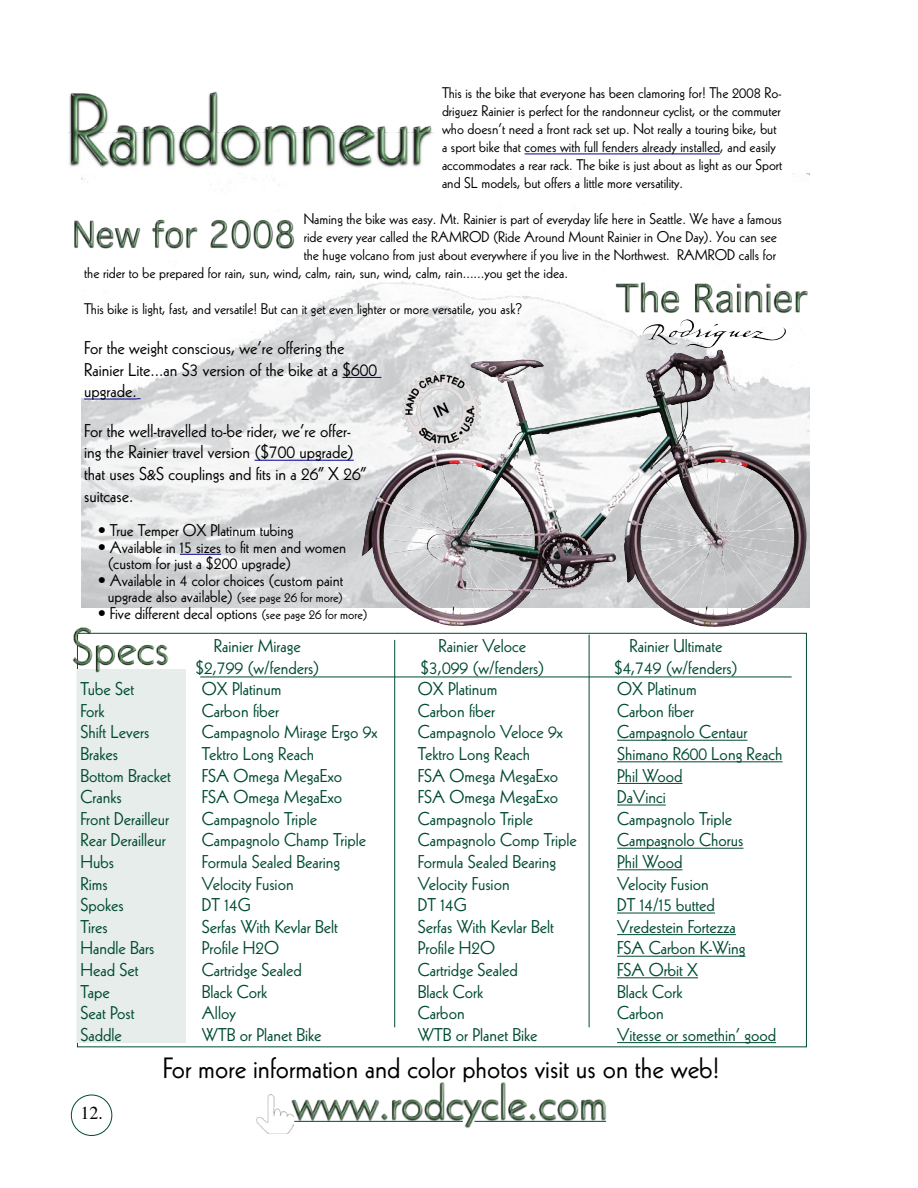
<style>
.page{position:relative;width:918px;height:1188px;background:#fff}
.page>*{position:absolute;margin:0;border:0;box-sizing:border-box;transform-origin:0 0}
.t1{font:28.5px "Kabel LT Std";color:#000}
.t2{font:18px "Kabel LT Std";color:#004b30}
.t3{font:18px/21.6px "Kabel LT Std";color:#000}
.t4{font:18px "Times";color:#000}
.t5{font:16.5px/16.5px "Kabel LT Std";color:#000}
.t6{font:15px/18px "Kabel LT Std";color:#000}
.s1{font-size:13.5px}
</style>
<div class="page">
<div style="left:71px;top:1095px;width:41px;height:41px;border:1px solid #004b30;border-radius:50%"></div>
<img style="left:81px;top:174px;width:729px;height:434px">
<hr style="left:525px;top:154px;width:195px;height:1px;background:#000093">
<hr style="left:342px;top:377px;width:39px;height:1px;background:#000093">
<hr style="left:84px;top:399px;width:53px;height:1px;background:#000093">
<hr style="left:255px;top:460px;width:99px;height:1px;background:#000093">
<hr style="left:180px;top:554px;width:41px;height:1px;background:#000093">
<img style="left:684px;top:366px;width:52px;height:83px">
<div style="left:77px;top:669px;width:108px;height:373px;background:#e6edea"></div>
<hr style="left:617px;top:740px;width:130px;height:1px;background:#004b30">
<hr style="left:617px;top:761px;width:166px;height:1px;background:#004b30">
<hr style="left:617px;top:783px;width:65px;height:1px;background:#004b30">
<hr style="left:617px;top:805px;width:49px;height:1px;background:#004b30">
<hr style="left:617px;top:848px;width:126px;height:1px;background:#004b30">
<hr style="left:617px;top:869px;width:65px;height:1px;background:#004b30">
<hr style="left:617px;top:913px;width:98px;height:1px;background:#004b30">
<hr style="left:617px;top:934px;width:119px;height:1px;background:#004b30">
<hr style="left:617px;top:956px;width:128px;height:1px;background:#004b30">
<hr style="left:617px;top:977px;width:81px;height:1px;background:#004b30">
<hr style="left:617px;top:1042px;width:159px;height:1px;background:#004b30">
<img style="left:402px;top:371px;width:78px;height:78px">
<img style="left:293px;top:1082px;width:313px;height:46px">
<hr style="left:294px;top:1121px;width:169px;height:1px;background:#004b30">
<hr style="left:474px;top:1121px;width:132px;height:1px;background:#004b30">
<img style="left:256px;top:1095px;width:37px;height:39px">
<img style="left:73px;top:627px;width:95px;height:45px">
<hr style="left:394px;top:640px;width:1px;height:387px;background:#004b30">
<hr style="left:589px;top:634px;width:1px;height:393px;background:#004b30">
<hr style="left:200px;top:677px;width:592px;height:1px;background:#004b30">
<img style="left:74px;top:217px;width:223px;height:33px">
<img style="left:615px;top:280px;width:195px;height:35px">
<img style="left:708px;top:331px;width:21px;height:5px">
<img style="left:68px;top:91px;width:365px;height:77px">
<p class="t6" style="left:442px;top:84px;width:342px">This is the bike that everyone has been clamoring for! The 2008 Ro&shy;driguez Rainier is perfect for the randonneur cyclist, or the commuter who doesn’t need a front rack set up. Not really a touring bike, but a sport bike that comes with full fenders already installed, and easily accommodates a rear rack. The bike is just about as light as our Sport and SL models, but offers a little more versatility.</p>
<p class="t6" style="left:304px;top:210px;width:480px">Naming the bike was easy. Mt. Rainier is part of everyday life here in Seattle. We have a famous</p>
<p class="t6" style="left:304px;top:228px;width:475px">ride every year called the RAMROD (Ride Around Mount Rainier in One Day). You can see</p>
<p class="t6" style="left:304px;top:246px;width:474px">the huge volcano from just about everywhere if you live in the Northwest. RAMROD calls for</p>
<p class="t6" style="left:84px;top:264px;width:485px">the rider to be prepared for rain, sun, wind, calm, rain, sun, wind, calm, rain......you get the idea.</p>
<p class="t6" style="left:84px;top:300px;width:439px">This bike is light, fast, and versatile! But can it get even lighter or more versatile, you ask?</p>
<p class="t3" style="left:84px;top:337px;width:294px">For the weight conscious, we’re offering the<br>Rainier Lite...an S3 version of the bike at a $600 upgrade.</p>
<p class="t3" style="left:84px;top:420px;width:283px">For the well-travelled to-be rider, we’re offer&shy;ing the Rainier travel version ($700 upgrade) that uses S&amp;S couplings and fits in a 26” X 26” suitcase.</p>
<p class="t5" style="left:98px;top:522px;width:197px">• True Temper OX Platinum tubing</p>
<p class="t5" style="left:108px;top:539px;width:240px;text-indent:-10px">• Available in 15 sizes to fit men and women (custom for just a $200 upgrade)</p>
<p class="t5" style="left:98px;top:572px;width:247px;text-align:right">• Available in 4 color choices (custom paint upgrade also available) <span class="s1">(see page 26 for more)</span></p>
<p class="t5" style="left:98px;top:605px;width:271px">• Five different decal options <span class="s1">(see page 26 for more)</span></p>
<p class="t2" style="left:214px;top:635px;width:89px">Rainier Mirage</p>
<p class="t2" style="left:439px;top:635px;width:89px">Rainier Veloce</p>
<p class="t2" style="left:629px;top:635px;width:95px">Rainier Ultimate</p>
<p class="t2" style="left:196px;top:657px;width:125px">$2,799 (w/fenders)</p>
<p class="t2" style="left:421px;top:657px;width:125px">$3,099 (w/fenders)</p>
<p class="t2" style="left:614px;top:657px;width:125px">$4,749 (w/fenders)</p>
<p class="t2" style="left:80px;top:678px;width:55px">Tube Set</p>
<p class="t2" style="left:202px;top:678px;width:81px">OX Platinum</p>
<p class="t2" style="left:418px;top:678px;width:81px">OX Platinum</p>
<p class="t2" style="left:617px;top:678px;width:81px">OX Platinum</p>
<p class="t2" style="left:80px;top:700px;width:26px">Fork</p>
<p class="t2" style="left:202px;top:700px;width:79px">Carbon fiber</p>
<p class="t2" style="left:418px;top:700px;width:79px">Carbon fiber</p>
<p class="t2" style="left:617px;top:700px;width:79px">Carbon fiber</p>
<p class="t2" style="left:80px;top:722px;width:70px">Shift Levers</p>
<p class="t2" style="left:202px;top:722px;width:177px">Campagnolo Mirage Ergo 9x</p>
<p class="t2" style="left:418px;top:722px;width:146px">Campagnolo Veloce 9x</p>
<p class="t2" style="left:617px;top:722px;width:132px">Campagnolo Centaur</p>
<p class="t2" style="left:80px;top:743px;width:39px">Brakes</p>
<p class="t2" style="left:202px;top:743px;width:114px">Tektro Long Reach</p>
<p class="t2" style="left:418px;top:743px;width:114px">Tektro Long Reach</p>
<p class="t2" style="left:617px;top:743px;width:167px">Shimano R600 Long Reach</p>
<p class="t2" style="left:80px;top:765px;width:92px">Bottom Bracket</p>
<p class="t2" style="left:202px;top:765px;width:142px">FSA Omega MegaExo</p>
<p class="t2" style="left:418px;top:765px;width:142px">FSA Omega MegaExo</p>
<p class="t2" style="left:617px;top:765px;width:67px">Phil Wood</p>
<p class="t2" style="left:80px;top:786px;width:43px">Cranks</p>
<p class="t2" style="left:202px;top:786px;width:142px">FSA Omega MegaExo</p>
<p class="t2" style="left:418px;top:786px;width:142px">FSA Omega MegaExo</p>
<p class="t2" style="left:617px;top:786px;width:50px">DaVinci</p>
<p class="t2" style="left:80px;top:808px;width:90px">Front Derailleur</p>
<p class="t2" style="left:202px;top:808px;width:117px">Campagnolo Triple</p>
<p class="t2" style="left:418px;top:808px;width:117px">Campagnolo Triple</p>
<p class="t2" style="left:617px;top:808px;width:117px">Campagnolo Triple</p>
<p class="t2" style="left:80px;top:830px;width:87px">Rear Derailleur</p>
<p class="t2" style="left:202px;top:830px;width:166px">Campagnolo Champ Triple</p>
<p class="t2" style="left:418px;top:830px;width:160px">Campagnolo Comp Triple</p>
<p class="t2" style="left:617px;top:830px;width:128px">Campagnolo Chorus</p>
<p class="t2" style="left:80px;top:851px;width:35px">Hubs</p>
<p class="t2" style="left:202px;top:851px;width:140px">Formula Sealed Bearing</p>
<p class="t2" style="left:418px;top:851px;width:140px">Formula Sealed Bearing</p>
<p class="t2" style="left:617px;top:851px;width:67px">Phil Wood</p>
<p class="t2" style="left:80px;top:873px;width:29px">Rims</p>
<p class="t2" style="left:202px;top:873px;width:93px">Velocity Fusion</p>
<p class="t2" style="left:418px;top:873px;width:93px">Velocity Fusion</p>
<p class="t2" style="left:617px;top:873px;width:93px">Velocity Fusion</p>
<p class="t2" style="left:80px;top:894px;width:45px">Spokes</p>
<p class="t2" style="left:202px;top:894px;width:51px">DT 14G</p>
<p class="t2" style="left:418px;top:894px;width:51px">DT 14G</p>
<p class="t2" style="left:617px;top:894px;width:99px">DT 14/15 butted</p>
<p class="t2" style="left:80px;top:916px;width:29px">Tires</p>
<p class="t2" style="left:202px;top:916px;width:137px">Serfas With Kevlar Belt</p>
<p class="t2" style="left:418px;top:916px;width:137px">Serfas With Kevlar Belt</p>
<p class="t2" style="left:617px;top:916px;width:120px">Vredestein Fortezza</p>
<p class="t2" style="left:80px;top:938px;width:76px">Handle Bars</p>
<p class="t2" style="left:202px;top:938px;width:79px">Profile H2O</p>
<p class="t2" style="left:418px;top:938px;width:79px">Profile H2O</p>
<p class="t2" style="left:617px;top:938px;width:130px">FSA Carbon K-Wing</p>
<p class="t2" style="left:80px;top:959px;width:59px">Head Set</p>
<p class="t2" style="left:202px;top:959px;width:102px">Cartridge Sealed</p>
<p class="t2" style="left:418px;top:959px;width:102px">Cartridge Sealed</p>
<p class="t2" style="left:617px;top:959px;width:82px">FSA Orbit X</p>
<p class="t2" style="left:80px;top:981px;width:31px">Tape</p>
<p class="t2" style="left:202px;top:981px;width:67px">Black Cork</p>
<p class="t2" style="left:418px;top:981px;width:67px">Black Cork</p>
<p class="t2" style="left:617px;top:981px;width:67px">Black Cork</p>
<p class="t2" style="left:80px;top:1002px;width:56px">Seat Post</p>
<p class="t2" style="left:202px;top:1002px;width:35px">Alloy</p>
<p class="t2" style="left:418px;top:1002px;width:48px">Carbon</p>
<p class="t2" style="left:617px;top:1002px;width:48px">Carbon</p>
<p class="t2" style="left:80px;top:1024px;width:43px">Saddle</p>
<p class="t2" style="left:202px;top:1024px;width:121px">WTB or Planet Bike</p>
<p class="t2" style="left:418px;top:1024px;width:121px">WTB or Planet Bike</p>
<p class="t2" style="left:617px;top:1024px;width:161px">Vitesse or somethin’ good</p>
<h1 class="t1" style="left:163px;top:1051px;width:559px">For more information and color photos visit us on the web!</h1>
<p class="t4" style="left:80px;top:1096px;width:24px">12 .</p>
</div>
